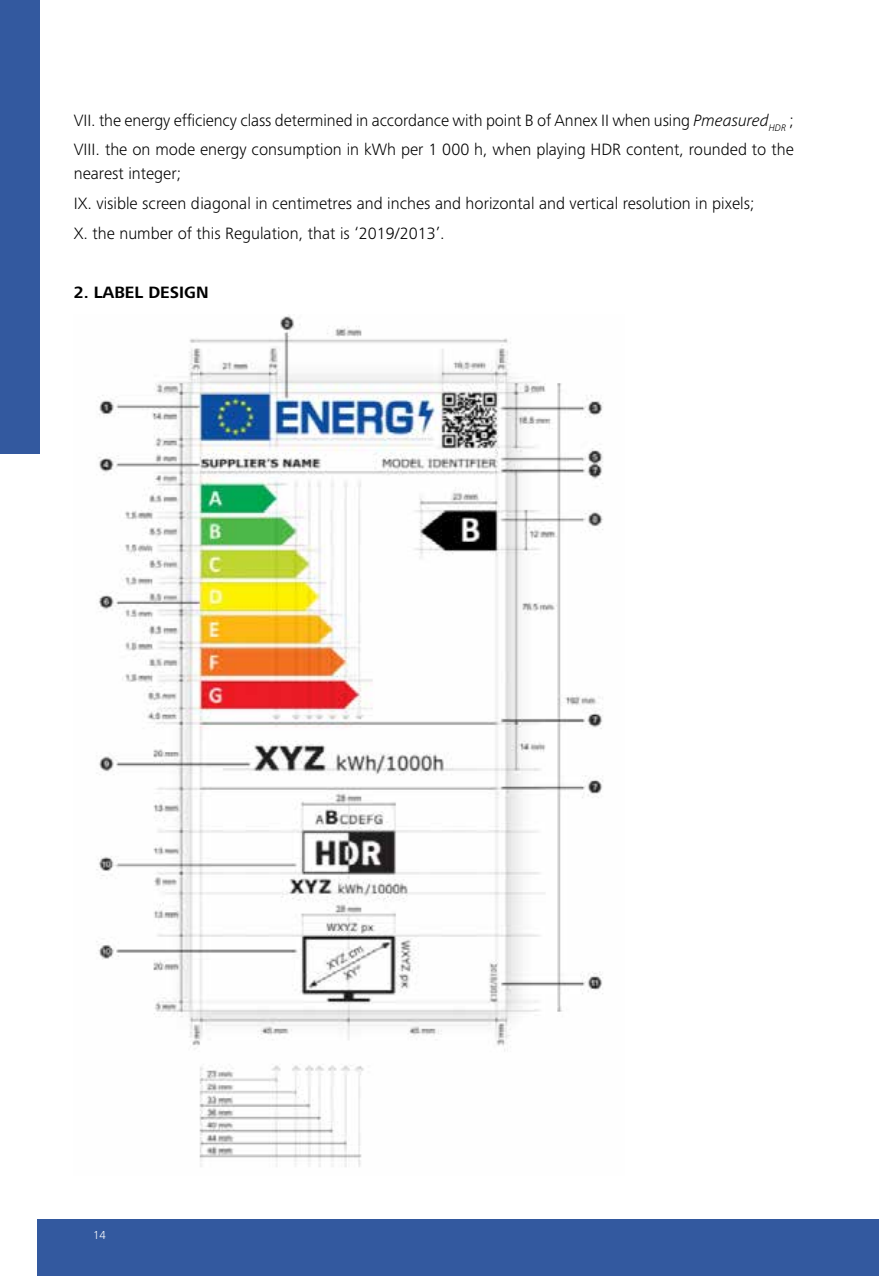
<style>
.page{position:relative;width:879px;height:1276px;background:#fff}
.page>*{position:absolute;margin:0;border:0;box-sizing:border-box;transform-origin:0 0}
.t1{font:300 17px/29.6px "Frutiger Next Pro";color:#000}
.t2{font:700 17px "Frutiger Next Pro";color:#000}
.t3{font:300 12px "Frutiger Next Pro";color:#fff}
.s1{font-style:italic}
</style>
<div class="page">
<img style="left:96px;top:316px;width:507px;height:851px">
<div style="left:38px;top:1219px;width:841px;height:57px;background:#33599f"></div>
<div style="left:0;top:0;width:40px;height:454px;background:#33599f"></div>
<p class="t1" style="left:74px;top:105px;width:721px">VII. the energy efficiency class determined in accordance with point B of Annex II when using <span class="s1">Pmeasured</span><sub>HDR</sub> ;<br>VIII. the on mode energy consumption in kWh per 1 000 h, when playing HDR content, rounded to the</p>
<p class="t1" style="left:74px;top:159px;width:682px">nearest integer;<br>IX. visible screen diagonal in centimetres and inches and horizontal and vertical resolution in pixels;<br>X. the number of this Regulation, that is ‘2019/2013’.</p>
<p class="t2" style="left:74px;top:283px;width:136px">2. LABEL DESIGN</p>
<p class="t3" style="left:93px;top:1227px;width:14px">14</p>
</div>
